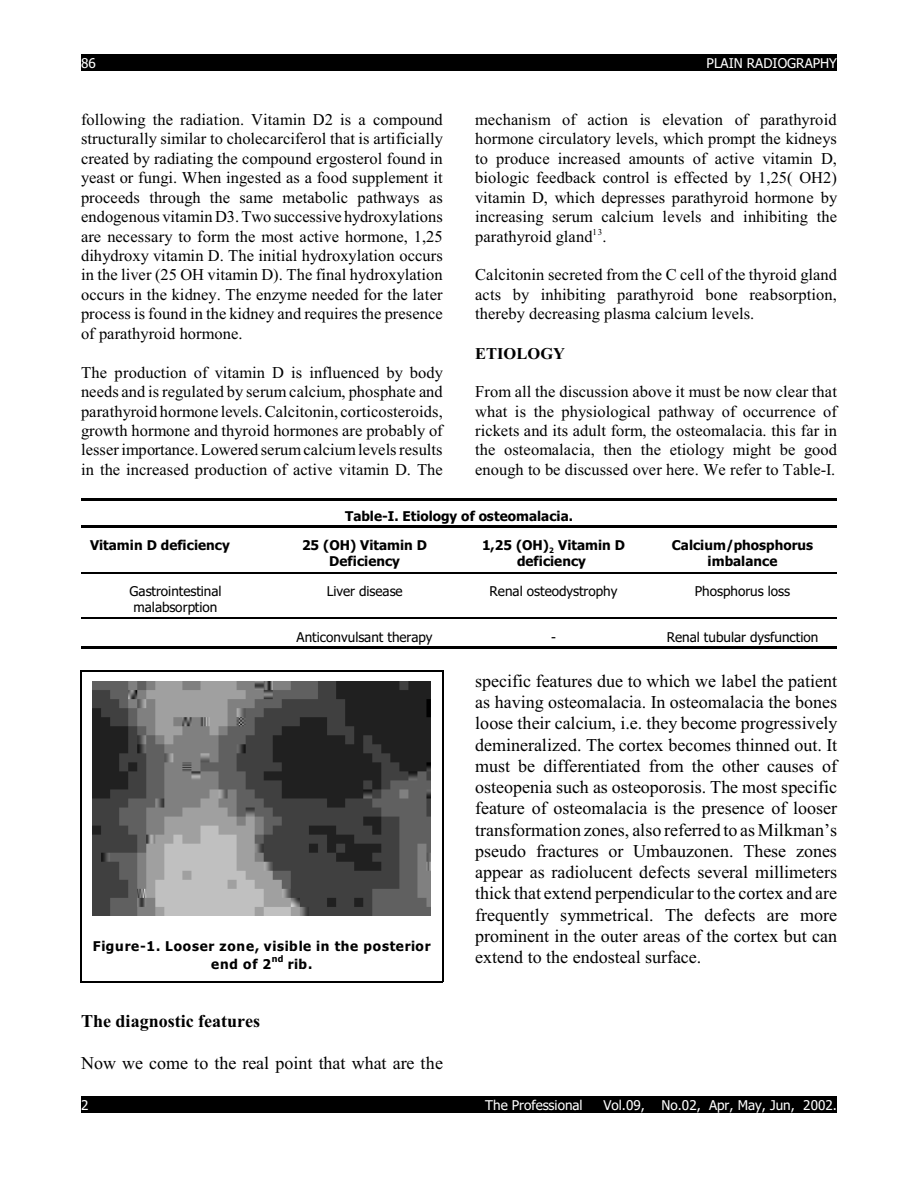
<style>
.page{position:relative;width:918px;height:1188px;background:#fff}
.page>*{position:absolute;margin:0;border:0;box-sizing:border-box;transform-origin:0 0}
.t1{font:18px/21.3px "Times New Roman";color:#000;text-align:justify}
.t2{font:700 18px "Times New Roman";color:#000}
.t3{font:16.5px/19.5px "Times New Roman";letter-spacing:.005em;color:#000;text-align:justify}
.t4{font:700 16.5px "Times New Roman";color:#000}
.t5{font:700 13.5px/16.2px "Tahoma";letter-spacing:.005em;color:#000;text-align:center}
.t6{font:13.5px/16.2px "Tahoma";color:#000}
.t7{font:13.5px "Tahoma";letter-spacing:.005em;color:#fff}
.t8{font:700 13.5px/18px "Tahoma";letter-spacing:.065em;color:#000;text-align:center}
.t9{font:700 9px "Tahoma";color:#000}
.t10{font:9px "Times New Roman";color:#000}
</style>
<div class="page">
<div style="left:81px;top:54px;width:756px;height:16px;background:#000"></div>
<div style="left:81px;top:1097px;width:756px;height:16px;background:#000"></div>
<hr style="left:81px;top:498px;width:756px;height:3px;background:#000">
<hr style="left:81px;top:525px;width:756px;height:3px;background:#000">
<hr style="left:81px;top:572px;width:189px;height:1px;background:#000">
<hr style="left:270px;top:572px;width:189px;height:1px;background:#000">
<hr style="left:459px;top:572px;width:189px;height:1px;background:#000">
<hr style="left:648px;top:572px;width:189px;height:1px;background:#000">
<hr style="left:81px;top:618px;width:189px;height:1px;background:#000">
<hr style="left:270px;top:618px;width:189px;height:1px;background:#000">
<hr style="left:459px;top:618px;width:189px;height:1px;background:#000">
<hr style="left:648px;top:618px;width:189px;height:1px;background:#000">
<hr style="left:81px;top:646px;width:189px;height:3px;background:#000">
<hr style="left:270px;top:646px;width:189px;height:3px;background:#000">
<hr style="left:459px;top:646px;width:189px;height:3px;background:#000">
<hr style="left:648px;top:646px;width:189px;height:3px;background:#000">
<img style="left:93px;top:682px;width:337px;height:234px">
<hr style="left:81px;top:671px;width:1px;height:311px;background:#000">
<hr style="left:442px;top:671px;width:1px;height:311px;background:#000">
<hr style="left:81px;top:671px;width:362px;height:1px;background:#000">
<hr style="left:81px;top:981px;width:362px;height:1px;background:#000">
<p class="t7" style="left:81px;top:57px;width:16px">86</p>
<p class="t7" style="left:706px;top:57px;width:132px">PLAIN RADIOGRAPHY</p>
<p class="t3" style="left:81px;top:111px;width:363px">following the radiation. Vitamin D2 is a compound structurally similar to cholecarciferol that is artificially created by radiating the compound ergosterol found in yeast or fungi. When ingested as a food supplement it proceeds through the same metabolic pathways as endogenous vitamin D3. Two successive hydroxylations are necessary to form the most active hormone, 1,25 dihydroxy vitamin D. The initial hydroxylation occurs in the liver (25 OH vitamin D). The final hydroxylation occurs in the kidney. The enzyme needed for the later process is found in the kidney and requires the presence of parathyroid hormone.</p>
<p class="t3" style="left:81px;top:364px;width:363px">The production of vitamin D is influenced by body needs and is regulated by serum calcium, phosphate and parathyroid hormone levels. Calcitonin, corticosteroids, growth hormone and thyroid hormones are probably of lesser importance. Lowered serum calcium levels results in the increased production of active vitamin D. The</p>
<p class="t3" style="left:475px;top:111px;width:364px">mechanism of action is elevation of parathyroid hormone circulatory levels, which prompt the kidneys to produce increased amounts of active vitamin D, biologic feedback control is effected by 1,25( OH2) vitamin D, which depresses parathyroid hormone by increasing serum calcium levels and inhibiting the parathyroid gland .</p>
<p class="t10" style="left:593px;top:229px;width:11px">13</p>
<p class="t3" style="left:475px;top:267px;width:363px">Calcitonin secreted from the C cell of the thyroid gland acts by inhibiting parathyroid bone reabsorption, thereby decreasing plasma calcium levels.</p>
<p class="t4" style="left:475px;top:347px;width:91px">ETIOLOGY</p>
<p class="t3" style="left:475px;top:383px;width:363px">From all the discussion above it must be now clear that what is the physiological pathway of occurrence of rickets and its adult form, the osteomalacia. this far in the osteomalacia, then the etiology might be good enough to be discussed over here. We refer to Table-I.</p>
<p class="t5" style="left:345px;top:509px;width:229px">Table-I. Etiology of osteomalacia.</p>
<p class="t5" style="left:90px;top:538px;width:141px">Vitamin D deficiency</p>
<p class="t5" style="left:302px;top:538px;width:127px">25 (OH) Vitamin D<br>Deficiency</p>
<p class="t5" style="left:482px;top:538px;width:145px">1,25 (OH)<sub>2</sub> Vitamin D deficiency</p>
<p class="t5" style="left:672px;top:538px;width:143px">Calcium/phosphorus imbalance</p>
<p class="t6" style="left:130px;top:584px;width:94px">Gastrointestinal malabsorption</p>
<p class="t6" style="left:327px;top:584px;width:77px">Liver disease</p>
<p class="t6" style="left:490px;top:584px;width:129px">Renal osteodystrophy</p>
<p class="t6" style="left:695px;top:584px;width:97px">Phosphorus loss</p>
<p class="t6" style="left:297px;top:630px;width:137px">Anticonvulsant therapy</p>
<p class="t6" style="left:551px;top:630px;width:6px">-</p>
<p class="t6" style="left:667px;top:630px;width:153px">Renal tubular dysfunction</p>
<p class="t8" style="left:93px;top:938px;width:340px">Figure-1. Looser zone, visible in the posterior end of 2 rib.</p>
<p class="t9" style="left:272px;top:956px;width:13px">nd</p>
<p class="t2" style="left:81px;top:1015px;width:181px">The diagnostic features</p>
<p class="t1" style="left:81px;top:1054px;width:364px">Now we come to the real point that what are the</p>
<p class="t1" style="left:475px;top:672px;width:364px">specific features due to which we label the patient as having osteomalacia. In osteomalacia the bones loose their calcium, i.e. they become progressively demineralized. The cortex becomes thinned out. It must be differentiated from the other causes of osteopenia such as osteoporosis. The most specific feature of osteomalacia is the presence of looser transformation zones, also referred to as Milkman’s pseudo fractures or Umbauzonen. These zones appear as radiolucent defects several millimeters thick that extend perpendicular to the cortex and are frequently symmetrical. The defects are more prominent in the outer areas of the cortex but can extend to the endosteal surface.</p>
<p class="t7" style="left:81px;top:1100px;width:9px">2</p>
<p class="t7" style="left:485px;top:1100px;width:99px">The Professional</p>
<p class="t7" style="left:603px;top:1100px;width:235px">Vol.09, No.02, Apr, May, Jun, 2002.</p>
</div>
